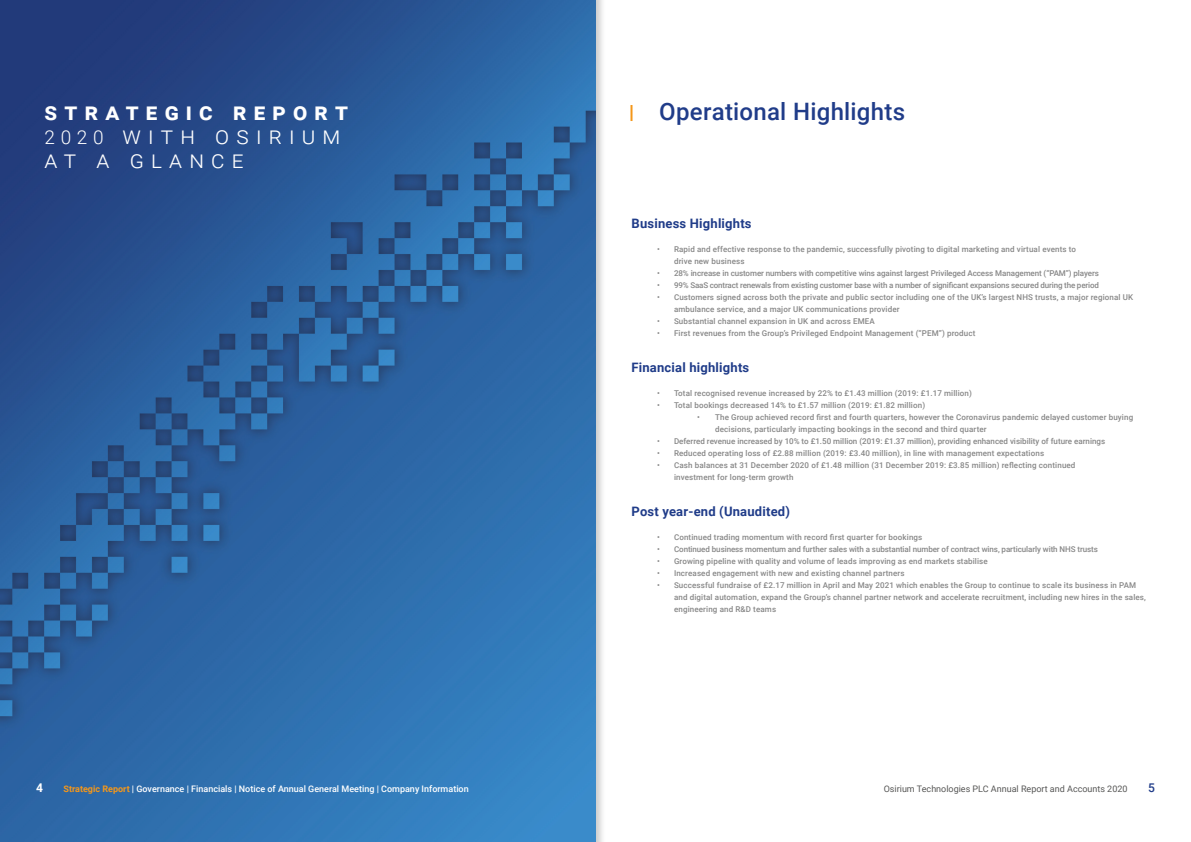
<style>
.page{position:relative;width:1191px;height:842px;background:#fff}
.page>*{position:absolute;margin:0;border:0;box-sizing:border-box;transform-origin:0 0}
.t1{font:300 24px/24px "Roboto";letter-spacing:.3em;color:#fff}
.t2{font:500 24px "Roboto";letter-spacing:.01em;color:#203c89}
.t3{font:700 13px "Roboto";letter-spacing:.015em;color:#203c89}
.t4{font:700 12px "Roboto";color:#fff}
.t5{font:500 12px "Roboto";color:#203c89}
.t6{font:500 9px "Roboto";color:#fff}
.t7{font:9px "Roboto";color:#575756}
.t8{font:500 8px/12px "Roboto";letter-spacing:.015em;color:#878787}
.t9{font:500 8px "Roboto";letter-spacing:-.01em;color:#878787}
.t10{font:500 8px "Roboto";letter-spacing:-.02em;color:#878787}
.s1{font-weight:700}
.s2{font-size:19px}
.s3{font-weight:700;color:#f4971a}
</style>
<div class="page">
<img style="left:0;top:0;width:595px;height:842px">
<svg style="left:630px;top:105px;width:2px;height:16px"></svg>
<h1 class="t1" style="left:45px;top:99px;width:305px"><span class="s1">strategic report<br></span><span class="s2">2020</span> with osirium at a glance</h1>
<h1 class="t2" style="left:659px;top:95px;width:248px">Operational Highlights</h1>
<h2 class="t3" style="left:631px;top:214px;width:122px">Business Highlights</h2>
<p class="t8" style="left:674px;top:243px;width:403px;text-indent:-17px">• Rapid and effective response to the pandemic, successfully pivoting to digital marketing and virtual events to drive new business</p>
<p class="t9" style="left:657px;top:268px;width:443px">• 28% increase in customer numbers with competitive wins against largest Privileged Access Management (“PAM”) players</p>
<p class="t10" style="left:657px;top:280px;width:443px">• 99% SaaS contract renewals from existing customer base with a number of significant expansions secured during the period</p>
<p class="t8" style="left:674px;top:291px;width:460px;text-indent:-17px">• Customers signed across both the private and public sector including one of the UK’s largest NHS trusts, a major regional UK ambulance service, and a major UK communications provider</p>
<p class="t8" style="left:657px;top:315px;width:219px">• Substantial channel expansion in UK and across EMEA</p>
<p class="t8" style="left:657px;top:327px;width:320px">• First revenues from the Group’s Privileged Endpoint Management (“PEM”) product</p>
<h2 class="t3" style="left:631px;top:358px;width:119px">Financial highlights</h2>
<p class="t8" style="left:657px;top:387px;width:316px">• Total recognised revenue increased by 22% to £1.43 million (2019: £1.17 million)</p>
<p class="t8" style="left:657px;top:399px;width:270px">• Total bookings decreased 14% to £1.57 million (2019: £1.82 million)</p>
<p class="t8" style="left:715px;top:411px;width:419px;text-indent:-18px">• The Group achieved record first and fourth quarters, however the Coronavirus pandemic delayed customer buying decisions, particularly impacting bookings in the second and third quarter</p>
<p class="t8" style="left:657px;top:435px;width:450px">• Deferred revenue increased by 10% to £1.50 million (2019: £1.37 million), providing enhanced visibility of future earnings</p>
<p class="t8" style="left:657px;top:447px;width:389px">• Reduced operating loss of £2.88 million (2019: £3.40 million), in line with management expectations</p>
<p class="t8" style="left:674px;top:459px;width:403px;text-indent:-17px">• Cash balances at 31 December 2020 of £1.48 million (31 December 2019: £3.85 million) reflecting continued investment for long-term growth</p>
<h2 class="t3" style="left:631px;top:502px;width:160px">Post year-end (Unaudited)</h2>
<p class="t8" style="left:657px;top:531px;width:267px">• Continued trading momentum with record first quarter for bookings</p>
<p class="t9" style="left:657px;top:544px;width:442px">• Continued business momentum and further sales with a substantial number of contract wins, particularly with NHS trusts</p>
<p class="t8" style="left:657px;top:555px;width:332px">• Growing pipeline with quality and volume of leads improving as end markets stabilise</p>
<p class="t8" style="left:657px;top:567px;width:249px">• Increased engagement with new and existing channel partners</p>
<p class="t8" style="left:674px;top:579px;width:473px;text-indent:-17px">• Successful fundraise of £2.17 million in April and May 2021 which enables the Group to continue to scale its business in PAM and digital automation, expand the Group’s channel partner network and accelerate recruitment, including new hires in the sales, engineering and R&amp;D teams</p>
<h3 class="t4" style="left:36px;top:779px;width:8px">4</h3>
<p class="t6" style="left:63px;top:782px;width:407px"><span class="s3">Strategic Report</span> | Governance | Financials | Notice of Annual General Meeting | Company Information</p>
<p class="t7" style="left:883px;top:782px;width:245px">Osirium Technologies PLC Annual Report and Accounts 2020</p>
<h3 class="t5" style="left:1148px;top:779px;width:8px">5</h3>
</div>
